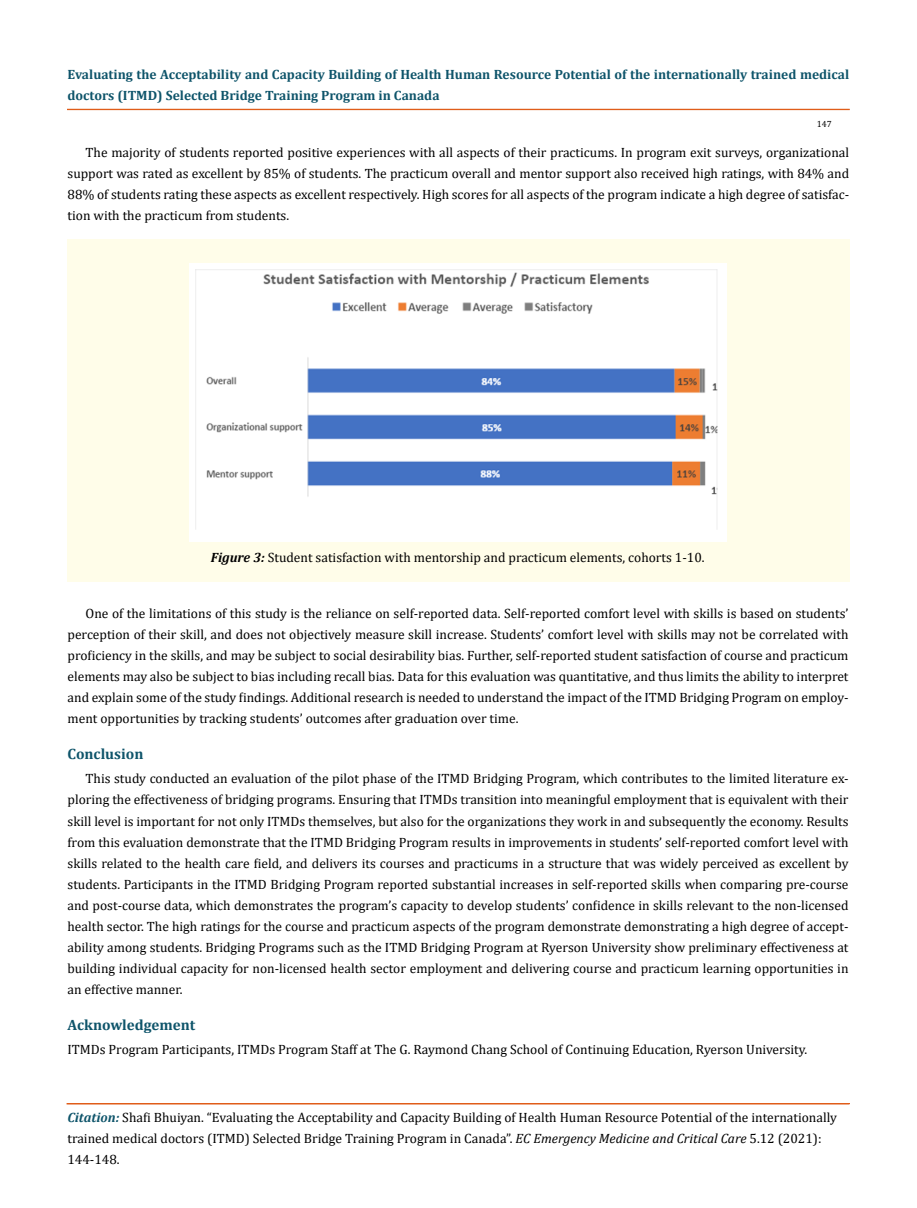
<style>
.page{position:relative;width:917px;height:1208px;background:#fff}
.page>*{position:absolute;margin:0;border:0;box-sizing:border-box;transform-origin:0 0}
.t1{font:700 15px "Cambria";color:#0e546a}
.t2{font:13.5px/21px "Cambria";color:#000;text-align:justify}
.t3{font:700 13.5px/21px "Cambria";color:#0e546a}
.t4{font:9px "Cambria";color:#000}
.s1{font-weight:700;font-style:italic}
.s2{font-weight:700;font-style:italic;color:#0e546a}
.s3{font-style:italic}
</style>
<div class="page">
<div style="left:67px;top:109px;width:782px;height:1px;border:1px solid #e05d1a"></div>
<div style="left:67px;top:1103px;width:782px;height:1px;border:1px solid #e05d1a"></div>
<div style="left:67px;top:239px;width:782px;height:342px;background:#fffde9"></div>
<img style="left:189px;top:263px;width:537px;height:278px">
<p class="t3" style="left:68px;top:64px;width:783px">Evaluating the Acceptability and Capacity Building of Health Human Resource Potential of the internationally trained medical doctors (ITMD) Selected Bridge Training Program in Canada</p>
<p class="t4" style="left:816px;top:118px;width:16px">147</p>
<p class="t2" style="left:68px;top:142px;width:783px;text-indent:18px">The majority of students reported positive experiences with all aspects of their practicums. In program exit surveys, organizational support was rated as excellent by 85% of students. The practicum overall and mentor support also received high ratings, with 84% and 88% of students rating these aspects as excellent respectively. High scores for all aspects of the program indicate a high degree of satisfac&shy;tion with the practicum from students.</p>
<p class="t2" style="left:211px;top:546px;width:495px"><span class="s1">Figure 3:</span> Student satisfaction with mentorship and practicum elements, cohorts 1-10.</p>
<p class="t2" style="left:68px;top:603px;width:782px;text-indent:18px">One of the limitations of this study is the reliance on self-reported data. Self-reported comfort level with skills is based on students’ perception of their skill, and does not objectively measure skill increase. Students’ comfort level with skills may not be correlated with proficiency in the skills, and may be subject to social desirability bias. Further, self-reported student satisfaction of course and practicum elements may also be subject to bias including recall bias. Data for this evaluation was quantitative, and thus limits the ability to interpret and explain some of the study findings. Additional research is needed to understand the impact of the ITMD Bridging Program on employ&shy;ment opportunities by tracking students’ outcomes after graduation over time.</p>
<p class="t1" style="left:68px;top:743px;width:77px">Conclusion</p>
<p class="t2" style="left:67px;top:768px;width:782px;text-indent:18px">This study conducted an evaluation of the pilot phase of the ITMD Bridging Program, which contributes to the limited literature ex&shy;ploring the effectiveness of bridging programs. Ensuring that ITMDs transition into meaningful employment that is equivalent with their skill level is important for not only ITMDs themselves, but also for the organizations they work in and subsequently the economy. Results from this evaluation demonstrate that the ITMD Bridging Program results in improvements in students’ self-reported comfort level with skills related to the health care field, and delivers its courses and practicums in a structure that was widely perceived as excellent by students. Participants in the ITMD Bridging Program reported substantial increases in self-reported skills when comparing pre-course and post-course data, which demonstrates the program’s capacity to develop students’ confidence in skills relevant to the non-licensed health sector. The high ratings for the course and practicum aspects of the program demonstrate demonstrating a high degree of accept&shy;ability among students. Bridging Programs such as the ITMD Bridging Program at Ryerson University show preliminary effectiveness at building individual capacity for non-licensed health sector employment and delivering course and practicum learning opportunities in an effective manner.</p>
<p class="t1" style="left:68px;top:1013px;width:129px">Acknowledgement</p>
<p class="t2" style="left:68px;top:1038px;width:741px">ITMDs Program Participants, ITMDs Program Staff at The G. Raymond Chang School of Continuing Education, Ryerson University.</p>
<p class="t2" style="left:67px;top:1106px;width:771px;text-align:left"><span class="s2">Citation:</span> Shafi Bhuiyan. “Evaluating the Acceptability and Capacity Building of Health Human Resource Potential of the internationally trained medical doctors (ITMD) Selected Bridge Training Program in Canada”. <span class="s3">EC Emergency Medicine and Critical Care</span> 5.12 (2021):<br>144-148.</p>
</div>
